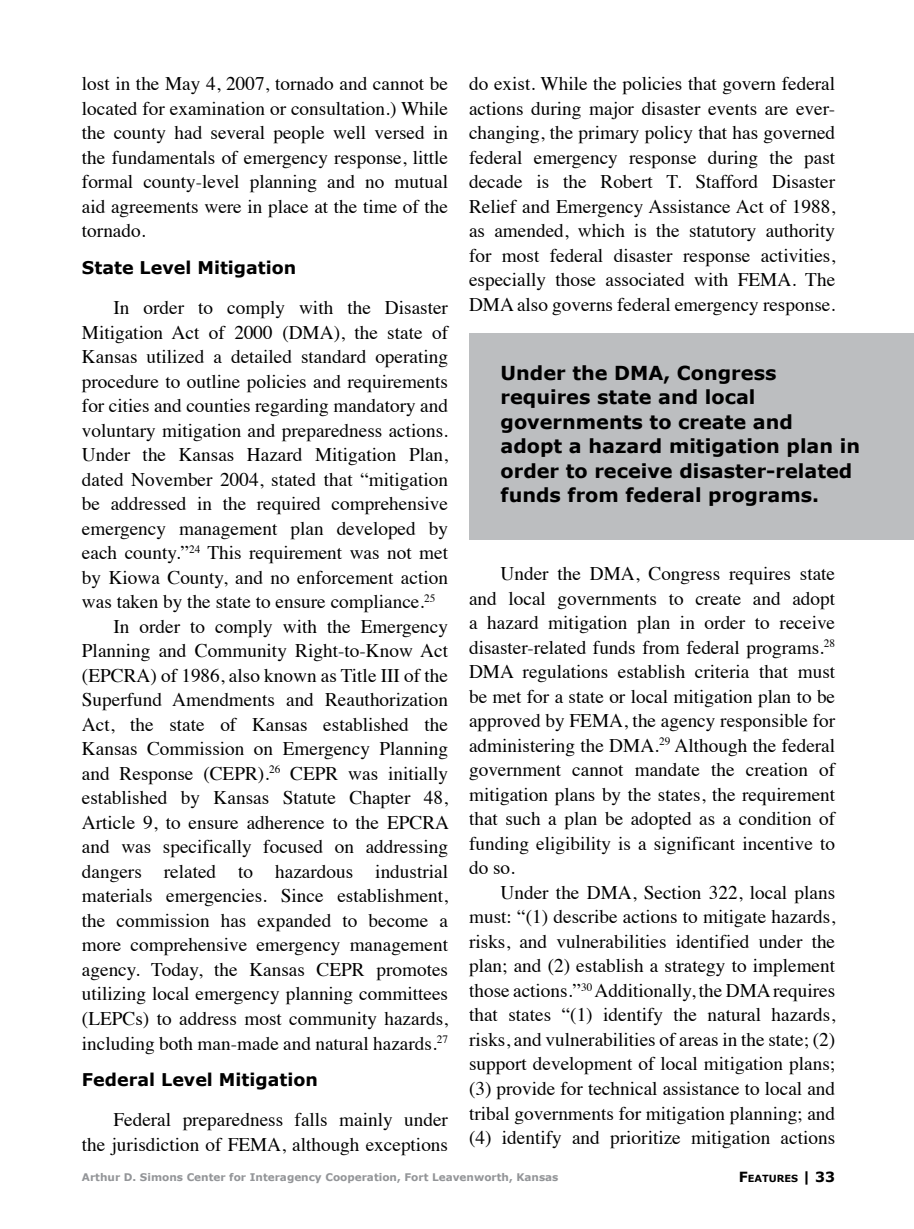
<style>
.page{position:relative;width:914px;height:1229px;background:#fff}
.page>*{position:absolute;margin:0;border:0;box-sizing:border-box;transform-origin:0 0}
.t1{font:19.25px/24.5px "Times";color:#000;text-align:justify}
.t2{font:700 19.25px/24.5px "Verdana";color:#000}
.t3{font:700 17.5px "Verdana";color:#000}
.t4{font:700 10.5px "Verdana";color:#939598}
.t5{font:700 9.8px "Verdana";color:#000}
.s1{font-size:14px}
</style>
<div class="page">
<div style="left:469px;top:333px;width:445px;height:206px;background:#bcbec0"></div>
<p class="t1" style="left:82px;top:70px;width:367px">lost in the May 4, 2007, tornado and cannot be located for examination or consultation.) While the county had several people well versed in the fundamentals of emergency response, little formal county-level planning and no mutual aid agreements were in place at the time of the tornado.</p>
<p class="t3" style="left:82px;top:256px;width:216px">State Level Mitigation</p>
<p class="t1" style="left:113px;top:294px;width:336px">In order to comply with the Disaster</p>
<p class="t1" style="left:82px;top:318px;width:367px">Mitigation Act of 2000 (DMA), the state of</p>
<p class="t1" style="left:82px;top:343px;width:367px">Kansas utilized a detailed standard operating</p>
<p class="t1" style="left:82px;top:367px;width:367px">procedure to outline policies and requirements</p>
<p class="t1" style="left:82px;top:392px;width:367px">for cities and counties regarding mandatory and</p>
<p class="t1" style="left:82px;top:416px;width:367px">voluntary mitigation and preparedness actions.</p>
<p class="t1" style="left:82px;top:441px;width:367px">Under the Kansas Hazard Mitigation Plan,</p>
<p class="t1" style="left:82px;top:465px;width:367px">dated November 2004, stated that “mitigation</p>
<p class="t1" style="left:82px;top:490px;width:367px">be addressed in the required comprehensive</p>
<p class="t1" style="left:82px;top:514px;width:367px">emergency management plan developed by</p>
<p class="t1" style="left:82px;top:539px;width:367px">each county.”<sup>24</sup> This requirement was not met</p>
<p class="t1" style="left:82px;top:563px;width:367px">by Kiowa County, and no enforcement action</p>
<p class="t1" style="left:82px;top:588px;width:355px">was taken by the state to ensure compliance.<sup>25</sup></p>
<p class="t1" style="left:113px;top:612px;width:336px">In order to comply with the Emergency</p>
<p class="t1" style="left:82px;top:637px;width:367px">Planning and Community Right-to-Know Act</p>
<p class="t1" style="left:82px;top:661px;width:367px">(EPCRA) of 1986, also known as Title III of the</p>
<p class="t1" style="left:82px;top:686px;width:367px">Superfund Amendments and Reauthorization</p>
<p class="t1" style="left:82px;top:710px;width:367px">Act, the state of Kansas established the</p>
<p class="t1" style="left:82px;top:735px;width:367px">Kansas Commission on Emergency Planning</p>
<p class="t1" style="left:82px;top:759px;width:367px">and Response (CEPR).<sup>26</sup> CEPR was initially</p>
<p class="t1" style="left:82px;top:784px;width:367px">established by Kansas Statute Chapter 48,</p>
<p class="t1" style="left:82px;top:808px;width:368px">Article 9, to ensure adherence to the EPCRA</p>
<p class="t1" style="left:82px;top:833px;width:367px">and was specifically focused on addressing</p>
<p class="t1" style="left:82px;top:857px;width:367px">dangers related to hazardous industrial</p>
<p class="t1" style="left:82px;top:882px;width:367px">materials emergencies. Since establishment,</p>
<p class="t1" style="left:82px;top:906px;width:367px">the commission has expanded to become a</p>
<p class="t1" style="left:82px;top:931px;width:367px">more comprehensive emergency management</p>
<p class="t1" style="left:82px;top:955px;width:367px">agency. Today, the Kansas CEPR promotes</p>
<p class="t1" style="left:82px;top:980px;width:367px">utilizing local emergency planning committees</p>
<p class="t1" style="left:82px;top:1004px;width:367px">(LEPCs) to address most community hazards,</p>
<p class="t1" style="left:82px;top:1029px;width:367px">including both man-made and natural hazards.<sup>27</sup></p>
<p class="t3" style="left:82px;top:1068px;width:237px">Federal Level Mitigation</p>
<p class="t1" style="left:82px;top:1106px;width:367px;text-align:right">Federal preparedness falls mainly under<br>the jurisdiction of FEMA, although exceptions</p>
<p class="t1" style="left:469px;top:70px;width:367px">do exist. While the policies that govern federal actions during major disaster events are ever&shy;changing, the primary policy that has governed federal emergency response during the past decade is the Robert T. Stafford Disaster Relief and Emergency Assistance Act of 1988, as amended, which is the statutory authority for most federal disaster response activities, especially those associated with FEMA. The DMA also governs federal emergency response.</p>
<p class="t2" style="left:500px;top:360px;width:361px">Under the DMA, Congress requires state and local governments to create and<br>adopt a hazard mitigation plan in order to receive disaster-related funds from federal programs.</p>
<p class="t1" style="left:469px;top:560px;width:367px;text-indent:32px">Under the DMA, Congress requires state and local governments to create and adopt a hazard mitigation plan in order to receive disaster-related funds from federal programs.<sup>28<br></sup>DMA regulations establish criteria that must be met for a state or local mitigation plan to be approved by FEMA, the agency responsible for administering the DMA.<sup>29</sup> Although the federal government cannot mandate the creation of mitigation plans by the states, the requirement that such a plan be adopted as a condition of funding eligibility is a significant incentive to do so.</p>
<p class="t1" style="left:469px;top:878px;width:367px;text-indent:31px">Under the DMA, Section 322, local plans must: “(1) describe actions to mitigate hazards, risks, and vulnerabilities identified under the plan; and (2) establish a strategy to implement those actions.”<sup>30</sup> Additionally, the DMA requires that states “(1) identify the natural hazards, risks, and vulnerabilities of areas in the state; (2) support development of local mitigation plans; (3) provide for technical assistance to local and tribal governments for mitigation planning; and (4) identify and prioritize mitigation actions</p>
<p class="t4" style="left:82px;top:1170px;width:478px">Arthur D. Simons Center for Interagency Cooperation, Fort Leavenworth, Kansas</p>
<p class="t5" style="left:738px;top:1171px;width:98px"><span class="s1">F</span>EATURES <span class="s1">|</span> <span class="s1">33</span></p>
</div>
